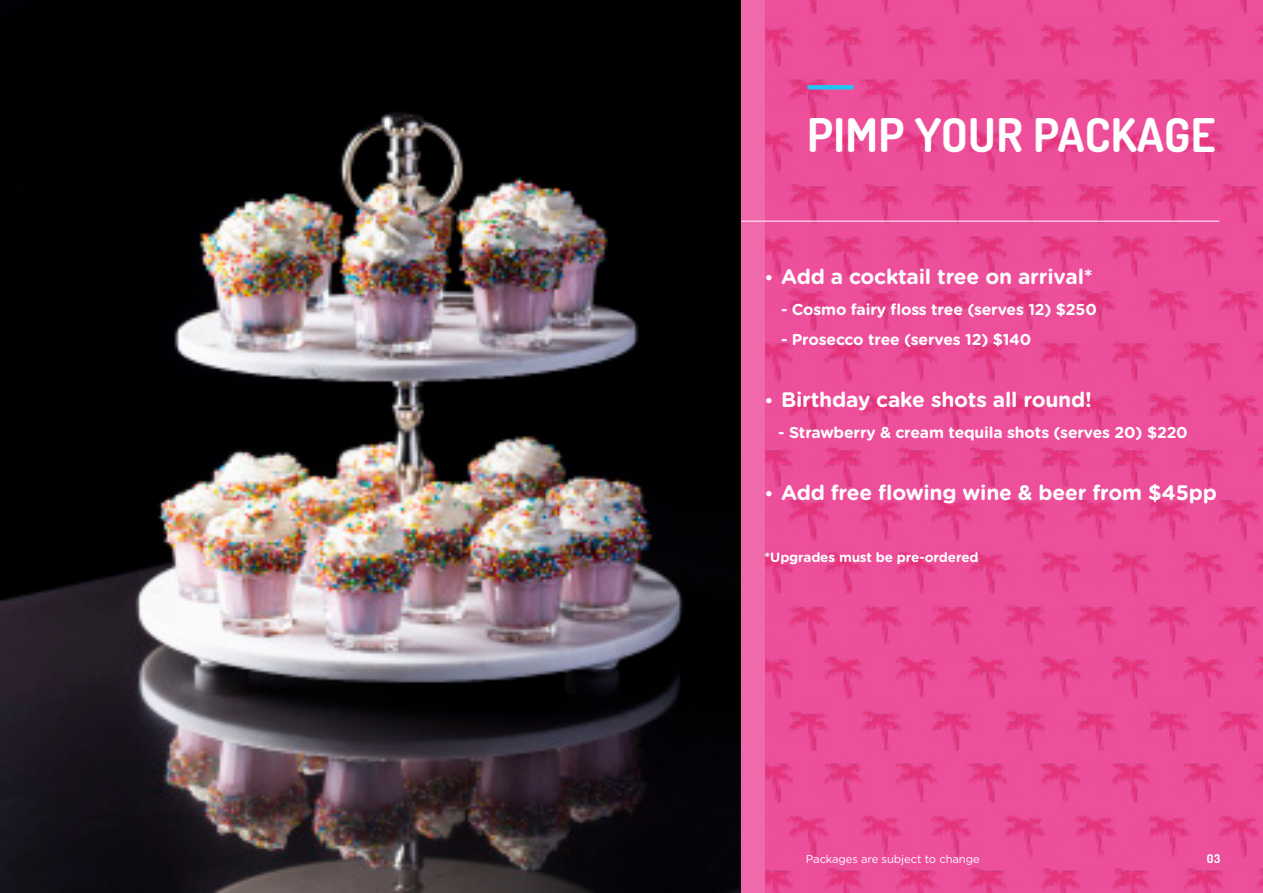
<style>
.page{position:relative;width:1263px;height:893px;background:#fff}
.page>*{position:absolute;margin:0;border:0;box-sizing:border-box;transform-origin:0 0}
.t1{font:700 46.5px "Dosis";letter-spacing:.01em;color:#fff}
.t2{font:700 21px "Gotham Rounded";letter-spacing:-.01em;color:#fff}
.t3{font:700 15.75px "Gotham Rounded";letter-spacing:-.01em;color:#fff}
.t4{font:700 13.5px "Gotham Rounded";letter-spacing:-.01em;color:#fff}
.t5{font:700 12px "Dosis";color:#fff}
.t6{font:11.25px "Gotham Rounded";letter-spacing:-.01em;color:#fff}
.s1{font-size:18px}
</style>
<div class="page">
<img style="left:0;top:0;width:1263px;height:893px">
<div style="left:739px;top:0;width:26px;height:893px;background:#f069aa"></div>
<div style="left:809px;top:85px;width:43px;height:5px;background:#26c2f2"></div>
<hr style="left:630px;top:221px;width:589px;height:1px;background:#fff">
<p class="t1" style="left:807px;top:105px;width:410px">PIMP YOUR PACKAGE</p>
<p class="t2" style="left:765px;top:261px;width:330px"><span class="s1">•</span> Add a cocktail tree on arrival*</p>
<p class="t3" style="left:781px;top:297px;width:317px">- Cosmo fairy floss tree (serves 12) $250</p>
<p class="t3" style="left:781px;top:328px;width:252px">- Prosecco tree (serves 12) $140</p>
<p class="t2" style="left:765px;top:384px;width:329px"><span class="s1">•</span> Birthday cake shots all round!</p>
<p class="t3" style="left:778px;top:421px;width:411px">- Strawberry &amp; cream tequila shots (serves 20) $220</p>
<p class="t2" style="left:765px;top:477px;width:454px"><span class="s1">•</span> Add free flowing wine &amp; beer from $45pp</p>
<p class="t4" style="left:765px;top:547px;width:215px">*Upgrades must be pre-ordered</p>
<p class="t6" style="left:806px;top:851px;width:175px">Packages are subject to change</p>
<p class="t5" style="left:1207px;top:851px;width:15px">03</p>
</div>
